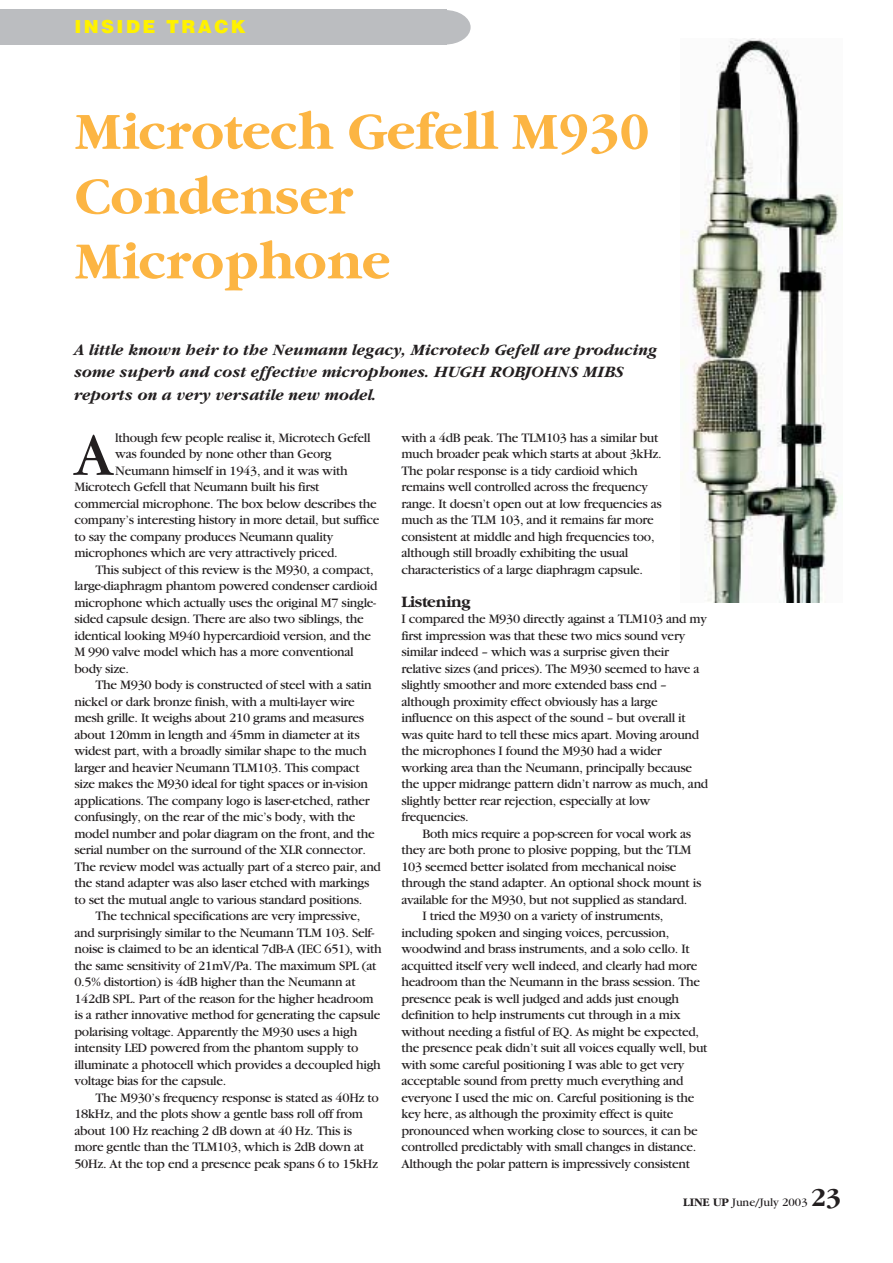
<style>
.page{position:relative;width:893px;height:1263px;background:#fff}
.page>*{position:absolute;margin:0;border:0;box-sizing:border-box;transform-origin:0 0}
.t1{font:63.15px "Garamond";color:#231f20}
.t2{font:700 54px/64.8px "Garamond";color:#fcb543}
.t3{font:700 27px "Garamond";color:#231f20}
.t4{font:900 18px "Helvetica";letter-spacing:.135em;color:#fff200}
.t5{font:italic 700 16.5px/22.5px "Garamond";color:#231f20}
.t6{font:700 16.5px "Garamond";letter-spacing:-.025em;color:#231f20}
.t7{font:13.5px/16.5px "Garamond";letter-spacing:-.02em;color:#231f20}
.t8{font:12px "Garamond";color:#231f20}
.s1{font-weight:700}
</style>
<div class="page">
<svg style="left:0;top:9px;width:843px;height:594px"></svg>
<h3 class="t4" style="left:74px;top:15px;width:173px">INSIDE TRACK</h3>
<h2 class="t2" style="left:75px;top:100px;width:576px">Microtech Gefell M930<br>Condenser<br>Microphone</h2>
<p class="t5" style="left:75px;top:339px;width:585px">A little known heir to the Neumann legacy, Microtech Gefell are producing some superb and cost effective microphones. HUGH ROBJOHNS MIBS reports on a very versatile new model.</p>
<h1 class="t1" style="left:74px;top:422px;width:40px">A</h1>
<p class="t7" style="left:115px;top:429px;width:257px">lthough few people realise it, Microtech Gefell</p>
<p class="t7" style="left:115px;top:446px;width:218px">was founded by none other than Georg</p>
<p class="t7" style="left:115px;top:462px;width:234px">Neumann himself in 1943, and it was with</p>
<p class="t7" style="left:74px;top:479px;width:246px">Microtech Gefell that Neumann built his first</p>
<p class="t7" style="left:74px;top:495px;width:304px">commercial microphone. The box below describes the</p>
<p class="t7" style="left:74px;top:512px;width:307px">company’s interesting history in more detail, but suffice</p>
<p class="t7" style="left:74px;top:528px;width:260px">to say the company produces Neumann quality</p>
<p class="t7" style="left:74px;top:545px;width:265px">microphones which are very attractively priced.</p>
<p class="t7" style="left:96px;top:561px;width:280px">This subject of this review is the M930, a compact,</p>
<p class="t7" style="left:74px;top:578px;width:304px">large-diaphragm phantom powered condenser cardioid</p>
<p class="t7" style="left:74px;top:594px;width:303px">microphone which actually uses the original M7 single-</p>
<p class="t7" style="left:74px;top:611px;width:291px">sided capsule design. There are also two siblings, the</p>
<p class="t7" style="left:74px;top:627px;width:298px">identical looking M940 hypercardioid version, and the</p>
<p class="t7" style="left:74px;top:644px;width:281px">M 990 valve model which has a more conventional</p>
<p class="t7" style="left:74px;top:660px;width:56px">body size.</p>
<p class="t7" style="left:96px;top:677px;width:277px">The M930 body is constructed of steel with a satin</p>
<p class="t7" style="left:74px;top:693px;width:282px">nickel or dark bronze finish, with a multi-layer wire</p>
<p class="t7" style="left:74px;top:710px;width:291px">mesh grille. It weighs about 210 grams and measures</p>
<p class="t7" style="left:74px;top:726px;width:287px">about 120mm in length and 45mm in diameter at its</p>
<p class="t7" style="left:74px;top:743px;width:294px">widest part, with a broadly similar shape to the much</p>
<p class="t7" style="left:74px;top:759px;width:287px">larger and heavier Neumann TLM103. This compact</p>
<p class="t7" style="left:74px;top:776px;width:295px">size makes the M930 ideal for tight spaces or in-vision</p>
<p class="t7" style="left:74px;top:792px;width:297px">applications. The company logo is laser-etched, rather</p>
<p class="t7" style="left:74px;top:809px;width:283px">confusingly, on the rear of the mic’s body, with the</p>
<p class="t7" style="left:74px;top:825px;width:302px">model number and polar diagram on the front, and the</p>
<p class="t7" style="left:74px;top:842px;width:293px">serial number on the surround of the XLR connector.</p>
<p class="t7" style="left:74px;top:858px;width:308px">The review model was actually part of a stereo pair, and</p>
<p class="t7" style="left:74px;top:875px;width:296px">the stand adapter was also laser etched with markings</p>
<p class="t7" style="left:74px;top:891px;width:290px">to set the mutual angle to various standard positions.</p>
<p class="t7" style="left:96px;top:908px;width:266px">The technical specifications are very impressive,</p>
<p class="t7" style="left:74px;top:924px;width:301px">and surprisingly similar to the Neumann TLM 103. Self-</p>
<p class="t7" style="left:74px;top:941px;width:309px">noise is claimed to be an identical 7dB-A (IEC 651), with</p>
<p class="t7" style="left:74px;top:957px;width:303px">the same sensitivity of 21mV/Pa. The maximum SPL (at</p>
<p class="t7" style="left:74px;top:974px;width:283px">0.5% distortion) is 4dB higher than the Neumann at</p>
<p class="t7" style="left:74px;top:990px;width:301px">142dB SPL. Part of the reason for the higher headroom</p>
<p class="t7" style="left:74px;top:1007px;width:307px">is a rather innovative method for generating the capsule</p>
<p class="t7" style="left:74px;top:1023px;width:284px">polarising voltage. Apparently the M930 uses a high</p>
<p class="t7" style="left:74px;top:1040px;width:286px">intensity LED powered from the phantom supply to</p>
<p class="t7" style="left:74px;top:1056px;width:308px">illuminate a photocell which provides a decoupled high</p>
<p class="t7" style="left:74px;top:1073px;width:154px">voltage bias for the capsule.</p>
<p class="t7" style="left:96px;top:1089px;width:285px">The M930’s frequency response is stated as 40Hz to</p>
<p class="t7" style="left:74px;top:1106px;width:290px">18kHz, and the plots show a gentle bass roll off from</p>
<p class="t7" style="left:74px;top:1122px;width:279px">about 100 Hz reaching 2 dB down at 40 Hz. This is</p>
<p class="t7" style="left:74px;top:1139px;width:291px">more gentle than the TLM103, which is 2dB down at</p>
<p class="t7" style="left:74px;top:1155px;width:305px">50Hz. At the top end a presence peak spans 6 to 15kHz</p>
<p class="t7" style="left:401px;top:429px;width:262px">with a 4dB peak. The TLM103 has a similar but much broader peak which starts at about 3kHz.<br>The polar response is a tidy cardioid which remains well controlled across the frequency range. It doesn’t open out at low frequencies as much as the TLM 103, and it remains far more consistent at middle and high frequencies too, although still broadly exhibiting the usual characteristics of a large diaphragm capsule.</p>
<p class="t6" style="left:401px;top:593px;width:70px">Listening</p>
<p class="t7" style="left:401px;top:611px;width:308px">I compared the M930 directly against a TLM103 and my first impression was that these two mics sound very similar indeed – which was a surprise given their relative sizes (and prices). The M930 seemed to have a slightly smoother and more extended bass end – although proximity effect obviously has a large influence on this aspect of the sound – but overall it was quite hard to tell these mics apart. Moving around the microphones I found the M930 had a wider working area than the Neumann, principally because the upper midrange pattern didn’t narrow as much, and slightly better rear rejection, especially at low frequencies.</p>
<p class="t7" style="left:423px;top:825px;width:270px">Both mics require a pop-screen for vocal work as</p>
<p class="t7" style="left:401px;top:842px;width:292px">they are both prone to plosive popping, but the TLM</p>
<p class="t7" style="left:401px;top:858px;width:277px">103 seemed better isolated from mechanical noise</p>
<p class="t7" style="left:401px;top:875px;width:301px">through the stand adapter. An optional shock mount is</p>
<p class="t7" style="left:401px;top:891px;width:287px">available for the M930, but not supplied as standard.</p>
<p class="t7" style="left:423px;top:908px;width:242px">I tried the M930 on a variety of instruments,</p>
<p class="t7" style="left:401px;top:924px;width:270px">including spoken and singing voices, percussion,</p>
<p class="t7" style="left:401px;top:941px;width:290px">woodwind and brass instruments, and a solo cello. It</p>
<p class="t7" style="left:401px;top:957px;width:298px">acquitted itself very well indeed, and clearly had more</p>
<p class="t7" style="left:401px;top:974px;width:300px">headroom than the Neumann in the brass session. The</p>
<p class="t7" style="left:401px;top:990px;width:279px">presence peak is well judged and adds just enough</p>
<p class="t7" style="left:401px;top:1007px;width:281px">definition to help instruments cut through in a mix</p>
<p class="t7" style="left:401px;top:1023px;width:299px">without needing a fistful of EQ. As might be expected,</p>
<p class="t7" style="left:401px;top:1040px;width:308px">the presence peak didn’t suit all voices equally well, but</p>
<p class="t7" style="left:401px;top:1056px;width:284px">with some careful positioning I was able to get very</p>
<p class="t7" style="left:401px;top:1073px;width:283px">acceptable sound from pretty much everything and</p>
<p class="t7" style="left:401px;top:1089px;width:294px">everyone I used the mic on. Careful positioning is the</p>
<p class="t7" style="left:401px;top:1106px;width:274px">key here, as although the proximity effect is quite</p>
<p class="t7" style="left:401px;top:1122px;width:298px">pronounced when working close to sources, it can be</p>
<p class="t7" style="left:401px;top:1139px;width:296px">controlled predictably with small changes in distance.</p>
<p class="t7" style="left:401px;top:1155px;width:290px">Although the polar pattern is impressively consistent</p>
<p class="t8" style="left:683px;top:1195px;width:126px"><span class="s1">LINE UP</span> June/July 2003</p>
<h3 class="t3" style="left:811px;top:1183px;width:32px">23</h3>
</div>
